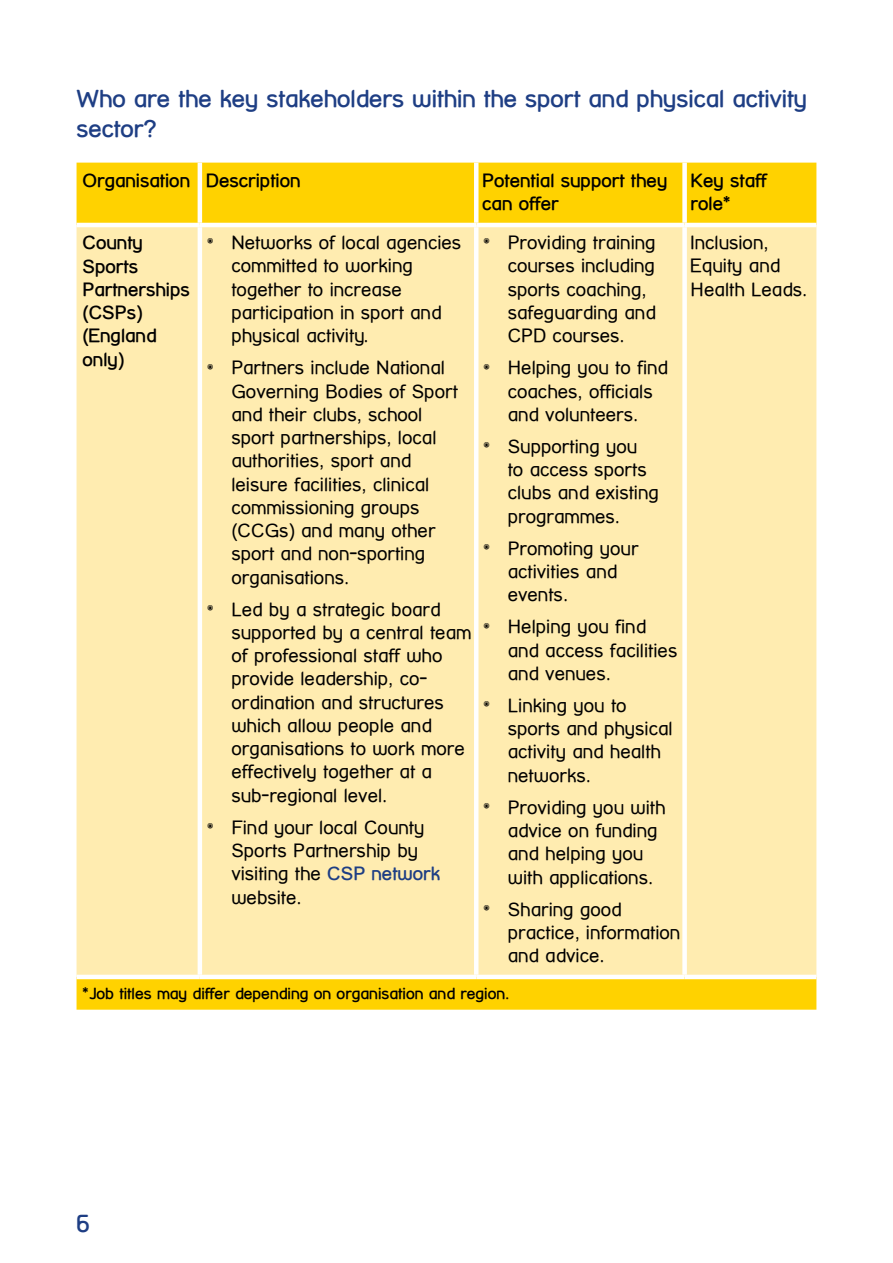
<style>
.page{position:relative;width:893px;height:1263px;background:#fff}
.page>*{position:absolute;margin:0;border:0;box-sizing:border-box;transform-origin:0 0}
.t1{font:700 24px/30px "Street Corner";color:#1e3e84}
.t2{font:18.75px/23.2px "Street Corner";color:#000}
.t3{font:700 18.75px/23.2px "Street Corner";color:#000}
.t4{font:700 15.75px "Street Corner";color:#000}
.s1{font-size:28.5px}
.s2{font-weight:700;color:#1e3e84}
</style>
<div class="page">
<div style="left:77px;top:163px;width:739px;height:847px;background:#ffd200"></div>
<div style="left:77px;top:227px;width:739px;height:748px;background:#ffecb0"></div>
<hr style="left:198px;top:163px;width:4px;height:60px;background:#fff">
<hr style="left:474px;top:163px;width:4px;height:60px;background:#fff">
<div style="left:682px;top:163px;width:5px;height:60px;background:#fff"></div>
<hr style="left:77px;top:223px;width:123px;height:4px;background:#fff">
<hr style="left:200px;top:223px;width:276px;height:4px;background:#fff">
<hr style="left:198px;top:227px;width:4px;height:748px;background:#fff">
<hr style="left:476px;top:223px;width:209px;height:4px;background:#fff">
<hr style="left:474px;top:227px;width:4px;height:748px;background:#fff">
<hr style="left:685px;top:223px;width:131px;height:4px;background:#fff">
<div style="left:682px;top:227px;width:5px;height:748px;background:#fff"></div>
<hr style="left:77px;top:975px;width:123px;height:4px;background:#fff">
<hr style="left:200px;top:975px;width:276px;height:4px;background:#fff">
<hr style="left:476px;top:975px;width:209px;height:4px;background:#fff">
<hr style="left:685px;top:975px;width:131px;height:4px;background:#fff">
<p class="t1" style="left:77px;top:83px;width:732px">Who are the key stakeholders within the sport and physical activity sector?</p>
<p class="t3" style="left:83px;top:169px;width:220px">Organisation Description</p>
<p class="t3" style="left:482px;top:169px;width:187px">Potential support they can offer</p>
<p class="t3" style="left:691px;top:169px;width:78px">Key staff role*</p>
<p class="t3" style="left:83px;top:231px;width:109px">County<br>Sports<br>Partnerships (CSPs) (England only)</p>
<p class="t2" style="left:231px;top:231px;width:231px;text-indent:-25px"><span class="s1">•</span> Networks of local agencies committed to working together to increase participation in sport and physical activity.</p>
<p class="t2" style="left:691px;top:231px;width:118px">Inclusion,<br>Equity and<br>Health Leads.</p>
<p class="t2" style="left:508px;top:231px;width:150px;text-indent:-25px"><span class="s1">•</span> Providing training courses including sports coaching, safeguarding and<br>CPD courses.</p>
<p class="t2" style="left:482px;top:356px;width:187px;text-align:center"><span class="s1">•</span> Helping you to find coaches, officials<br>and volunteers.</p>
<p class="t2" style="left:508px;top:435px;width:153px;text-indent:-25px"><span class="s1">•</span> Supporting you<br>to access sports clubs and existing programmes.</p>
<p class="t2" style="left:508px;top:536px;width:132px;text-indent:-25px"><span class="s1">•</span> Promoting your activities and events.</p>
<p class="t2" style="left:508px;top:615px;width:171px;text-indent:-25px"><span class="s1">•</span> Helping you find and access facilities and venues.</p>
<p class="t2" style="left:508px;top:694px;width:167px;text-indent:-25px"><span class="s1">•</span> Linking you to sports and physical activity and health networks.</p>
<p class="t2" style="left:508px;top:795px;width:159px;text-indent:-25px"><span class="s1">•</span> Providing you with advice on funding and helping you with applications.</p>
<p class="t2" style="left:508px;top:897px;width:174px;text-indent:-25px"><span class="s1">•</span> Sharing good practice, information and advice.</p>
<p class="t2" style="left:231px;top:356px;width:228px;text-indent:-25px"><span class="s1">•</span> Partners include National<br>Governing Bodies of Sport and their clubs, school sport partnerships, local authorities, sport and leisure facilities, clinical commissioning groups (CCGs) and many other sport and non-sporting organisations.</p>
<p class="t2" style="left:231px;top:597px;width:242px;text-indent:-25px"><span class="s1">•</span> Led by a strategic board supported by a central team of professional staff who provide leadership, co&shy;ordination and structures which allow people and organisations to work more effectively together at a sub-regional level.</p>
<p class="t2" style="left:231px;top:815px;width:210px;text-indent:-25px"><span class="s1">•</span> Find your local County<br>Sports Partnership by visiting the <span class="s2">CSP network </span>website.</p>
<p class="t4" style="left:83px;top:984px;width:429px">*Job titles may differ depending on organisation and region.</p>
<p class="t1" style="left:77px;top:1208px;width:15px">6</p>
</div>
